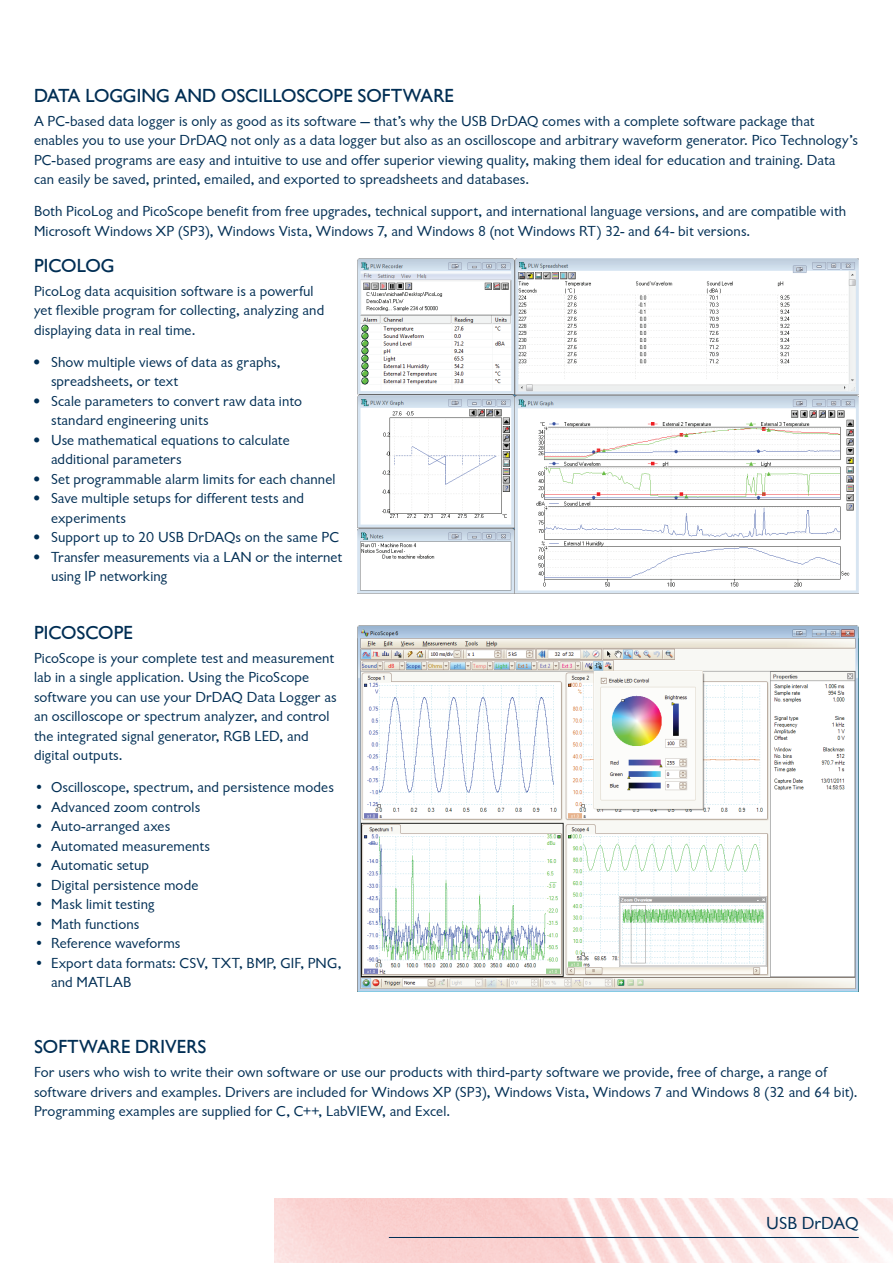
<style>
.page{position:relative;width:893px;height:1263px;background:#fff}
.page>*{position:absolute;margin:0;border:0;box-sizing:border-box;transform-origin:0 0}
.t1{font:500 19.5px "Chantilly";letter-spacing:.005em;color:#002e54}
.t2{font:18px "Chantilly";color:#002e54}
.t3{font:15px/19.5px "Chantilly";letter-spacing:.01em;color:#002e54}
.s1{font-family:"Stencil Std";font-size:13.5px}
.s2{font-family:"Stencil Std";font-size:13.5px;color:#fff}
.s3{color:#fff}
</style>
<div class="page">
<img style="left:274px;top:1198px;width:619px;height:65px">
<hr style="left:389px;top:1237px;width:470px;height:1px;background:#002e54">
<img style="left:357px;top:259px;width:502px;height:334px">
<img style="left:357px;top:626px;width:502px;height:365px">
<h1 class="t1" style="left:34px;top:85px;width:421px">DATA LOGGING AND OSC ILLOSCOPE SOFTWARE</h1>
<p class="t3" style="left:34px;top:111px;width:825px">A PC-based data logger is only as good as its software — that’s why the USB DrDAQ comes with a complete software package that enables you to use your DrDAQ not only as a data logger but also as an oscilloscope and arbitrary waveform generator. Pico Technology’s PC -based programs are easy and intuitive to use and offer superior viewing quality, making them ideal for education and training. Data can easily be saved, printed, emailed, and exported to spreadsheets and databases.</p>
<p class="t3" style="left:34px;top:202px;width:814px">Both PicoLog and PicoScope benefit from free upgrades, technical support, and international language versions, and are compatible with<br>Microsoft Windows XP (SP3), Windows Vista, Windows 7, and Windows 8 (not Windows RT) 32- and 64- bit versions.</p>
<h1 class="t1" style="left:34px;top:255px;width:82px">PICOLOG</h1>
<p class="t3" style="left:34px;top:281px;width:292px">PicoLog data acquisition software is a powerful yet flexible program for collecting, analyzing and displaying data in real time.</p>
<p class="t3" style="left:34px;top:352px;width:248px"><span class="s1">•</span> Show multiple views of data as graphs,</p>
<p class="t3" style="left:34px;top:372px;width:146px"><span class="s2">•</span> spreadsheets, or text</p>
<p class="t3" style="left:34px;top:391px;width:270px"><span class="s1">•</span> Scale parameters to convert raw data into</p>
<p class="t3" style="left:34px;top:411px;width:176px"><span class="s2">•</span> standard engineering units</p>
<p class="t3" style="left:34px;top:430px;width:257px"><span class="s1">•</span> Use mathematical equations to calculate</p>
<p class="t3" style="left:34px;top:450px;width:149px"><span class="s2">•</span> additional parameters</p>
<p class="t3" style="left:34px;top:469px;width:303px"><span class="s1">•</span> Set programmable alarm limits for each channel</p>
<p class="t3" style="left:34px;top:489px;width:272px"><span class="s1">•</span> Save multiple setups for different tests and</p>
<p class="t3" style="left:34px;top:508px;width:93px"><span class="s2">•</span> experiments</p>
<p class="t3" style="left:34px;top:528px;width:297px"><span class="s1">•</span> Support up to 20 USB DrDAQs on the same PC</p>
<p class="t3" style="left:34px;top:547px;width:310px"><span class="s1">•</span> Transfer measurements via a LAN or the internet</p>
<p class="t3" style="left:34px;top:567px;width:135px"><span class="s2">•</span> using IP networking</p>
<h1 class="t1" style="left:34px;top:622px;width:100px">PICOSC OPE</h1>
<p class="t3" style="left:34px;top:648px;width:304px">PicoScope is your complete test and measurement lab in a single application. Using the PicoScope software you can use your DrDAQ Data Logger as an oscilloscope or spectrum analyzer, and control the integrated signal generator, RGB LED, and digital outputs.</p>
<p class="t3" style="left:34px;top:778px;width:301px">• Oscilloscope, spectrum, and persistence modes</p>
<p class="t3" style="left:34px;top:797px;width:168px">• Advanced zoom controls</p>
<p class="t3" style="left:34px;top:817px;width:138px">• Auto-arranged axes</p>
<p class="t3" style="left:34px;top:836px;width:177px">• Automated measurements</p>
<p class="t3" style="left:34px;top:856px;width:117px">• Automatic setup</p>
<p class="t3" style="left:34px;top:875px;width:166px">• Digital persistence mode</p>
<p class="t3" style="left:34px;top:895px;width:122px">• M ask limit testing</p>
<p class="t3" style="left:34px;top:914px;width:107px">• Math functions</p>
<p class="t3" style="left:34px;top:934px;width:148px">• Reference waveforms</p>
<p class="t3" style="left:34px;top:953px;width:309px">• Export data formats: csv , txt, bmp, g if, png ,</p>
<p class="t3" style="left:34px;top:973px;width:99px"><span class="s3">•</span> and MATLAB</p>
<h1 class="t1" style="left:34px;top:1036px;width:174px">SOFTWARE DRIVERS</h1>
<p class="t3" style="left:34px;top:1063px;width:825px">For users who wish to write their own software or use our products with third-party software we provide, free of charge, a range of software drivers and examples. Drivers are included for Windows XP (SP3), Windows Vista, Windows 7 and Windows 8 (32 and 64 bit).<br>Programming examples are supplied for C, C++, LabVIEW</p>
<p class="t3" style="left:382px;top:1102px;width:69px">, and Excel.</p>
<p class="t2" style="left:766px;top:1213px;width:94px">USB DrDAQ</p>
</div>
